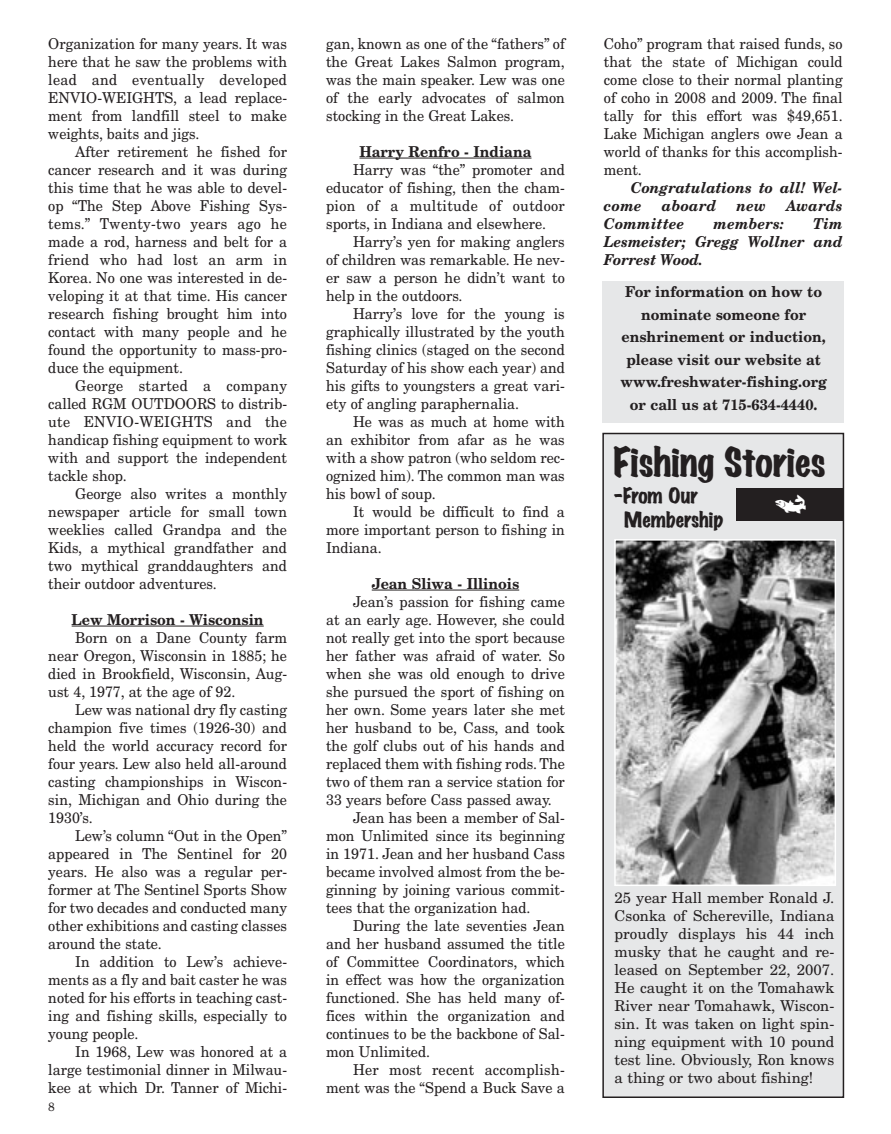
<style>
.page{position:relative;width:891px;height:1134px;background:#fff}
.page>*{position:absolute;margin:0;border:0;box-sizing:border-box;transform-origin:0 0}
.t1{font:36px "Marker Felt Wide";color:#231f20}
.t2{font:30.75px "Mini Pics Lil Fishies";color:#fff}
.t3{font:19.2px/24px "Marker Felt Wide";color:#231f20}
.t4{font:15px/18px "New Century Schlbk";color:#231f20;text-align:justify;scale:.95 1}
.t5{font:15px/18px "New Century Schlbk";color:#231f20;text-align:justify}
.t6{font:700 15px/22.5px "New Century Schlbk";color:#231f20;text-align:center;scale:.95 1}
.t7{font:italic 700 15px/18px "New Century Schlbk";color:#231f20;scale:.95 1}
.t8{font:15px "New Century Schlbk";letter-spacing:.02em;color:#231f20;scale:.95 1}
.t9{font:italic 700 15px "New Century Schlbk";letter-spacing:.025em;color:#231f20;scale:.95 1}
.t10{font:12px "New Century Schlbk";color:#231f20}
</style>
<div class="page">
<div style="left:603px;top:434px;width:240px;height:663px;background:#e6e7e8"></div>
<div style="left:602px;top:433px;width:242px;height:665px;border:2px solid #231f20"></div>
<hr style="left:72px;top:626px;width:192px;height:1px;background:#231f20">
<hr style="left:359px;top:158px;width:173px;height:1px;background:#231f20">
<hr style="left:372px;top:590px;width:147px;height:1px;background:#231f20">
<img style="left:617px;top:542px;width:216px;height:341px">
<div style="left:614px;top:539px;width:222px;height:347px;border:2px solid #fff"></div>
<div style="left:737px;top:488px;width:107px;height:32px;background:#231f20"></div>
<div style="left:602px;top:281px;width:242px;height:142px;background:#e6e7e8"></div>
<p class="t4" style="left:48px;top:36px;width:253px">Or ganization for many years. It was here that he saw the problems with lead and eventually developed ENVIO-WEIGHTS, a lead replace&shy;ment from landfill steel to make weights, baits and jigs.</p>
<p class="t4" style="left:48px;top:144px;width:253px;text-indent:27px">After retirement he fished for can cer research and it was during this time that he was able to devel&shy;op “The Step Above Fishing Sys&shy;tems.” Twenty-two years ago he made a rod, harness and belt for a friend who had lost an arm in Korea. No one was interested in de - vel oping it at that time. His cancer re search fishing brought him into con tact with many people and he found the opportunity to mass-pro&shy;duce the equipment.</p>
<p class="t4" style="left:48px;top:378px;width:253px;text-indent:27px">George started a company called RGM OUTDOORS to distrib&shy;ute ENVIO-WEIGHTS and the hand icap fishing equipment to work with and support the independent tackle shop.</p>
<p class="t4" style="left:48px;top:486px;width:253px;text-indent:27px">George also writes a monthly newspaper article for small town week lies called Grandpa and the Kids, a mythical grandfather and two mythical granddaughters and their outdoor adventures.</p>
<p class="t6" style="left:72px;top:609px;width:204px">Lew Morrison - Wisconsin</p>
<p class="t4" style="left:48px;top:630px;width:253px;text-indent:27px">Born on a Dane County farm near Oregon, Wisconsin in 1885; he died in Brookfield, Wisconsin, Aug - ust 4, 1977, at the age of 92.</p>
<p class="t4" style="left:48px;top:702px;width:253px;text-indent:27px">Lew was national dry fly casting champion five times (1926-30) and held the world accuracy record for four years. Lew also held all-around casting championships in Wiscon&shy;sin, Michigan and Ohio during the 1930’s.</p>
<p class="t4" style="left:48px;top:828px;width:253px;text-indent:27px">Lew’s column “Out in the Open” ap peared in The Sentinel for 20 years. He also was a regular per&shy;former at The Sentinel Sports Show for two decades and conducted many other exhibitions and casting classes around the state.</p>
<p class="t4" style="left:48px;top:954px;width:253px;text-indent:27px">In addition to Lew’s achieve&shy;ments as a fly and bait caster he was noted for his efforts in teaching cast&shy;ing and fishing skills, especially to young people.</p>
<p class="t4" style="left:48px;top:1044px;width:253px;text-indent:27px">In 1968, Lew was honored at a large testimonial dinner in Milwau&shy;kee at which Dr. Tanner of Michi-</p>
<p class="t10" style="left:48px;top:1102px;width:8px">8</p>
<p class="t4" style="left:326px;top:36px;width:253px">gan, known as one of the “fathers” of the Great Lakes Salmon program, was the main speaker. Lew was one of the early advocates of salmon stocking in the Great Lakes.</p>
<p class="t6" style="left:359px;top:141px;width:183px">Harry Renfro - Indiana</p>
<p class="t4" style="left:326px;top:162px;width:253px;text-indent:27px">Harry was “the” promoter and ed ucator of fishing, then the cham&shy;pion of a multitude of outdoor sports, in Indiana and elsewhere.</p>
<p class="t4" style="left:326px;top:234px;width:253px;text-indent:27px">Harry’s yen for making anglers of children was remarkable. He nev - er saw a person he didn’t want to help in the outdoors.</p>
<p class="t4" style="left:326px;top:306px;width:253px;text-indent:27px">Harry’s love for the young is graphically illustrated by the youth fishing clinics (staged on the second Saturday of his show each year) and his gifts to youngsters a great vari&shy;ety of angling paraphernalia.</p>
<p class="t4" style="left:326px;top:414px;width:253px;text-indent:27px">He was as much at home with an exhibitor from afar as he was with a show patron (who seldom rec&shy;ognized him). The common man was his bowl of soup.</p>
<p class="t4" style="left:326px;top:504px;width:253px;text-indent:27px">It would be difficult to find a more important person to fishing in Indiana.</p>
<p class="t6" style="left:372px;top:573px;width:157px">Jean Sliwa - Illinois</p>
<p class="t4" style="left:353px;top:594px;width:224px">Jean’s passion for fishing came</p>
<p class="t4" style="left:326px;top:612px;width:253px">at an early age. However, she could</p>
<p class="t4" style="left:326px;top:630px;width:253px">not really get into the sport because</p>
<p class="t4" style="left:326px;top:648px;width:253px">her father was afraid of water. So</p>
<p class="t4" style="left:326px;top:666px;width:253px">when she was old enough to drive</p>
<p class="t4" style="left:326px;top:684px;width:253px">she pursued the sport of fishing on</p>
<p class="t4" style="left:326px;top:702px;width:253px">her own. Some years later she met</p>
<p class="t4" style="left:326px;top:720px;width:253px">her husband to be, Cass, and took</p>
<p class="t4" style="left:326px;top:738px;width:253px">the golf clubs out of his hands and</p>
<p class="t4" style="left:326px;top:756px;width:253px">replaced them with fishing rods. The</p>
<p class="t4" style="left:326px;top:774px;width:253px">two of them ran a service station for</p>
<p class="t4" style="left:326px;top:792px;width:239px">33 years before Cass passed away.</p>
<p class="t4" style="left:353px;top:810px;width:224px">Jean has been a member of Sal -</p>
<p class="t4" style="left:326px;top:828px;width:253px">mon Unlimited since its beginning</p>
<p class="t4" style="left:326px;top:846px;width:253px">in 1971. Jean and her husband Cass</p>
<p class="t4" style="left:326px;top:864px;width:253px">be came involved almost from the be -</p>
<p class="t4" style="left:326px;top:882px;width:253px">ginning by joining various commit-</p>
<p class="t4" style="left:326px;top:900px;width:217px">tees that the organization had.</p>
<p class="t4" style="left:353px;top:918px;width:224px">During the late seventies Jean</p>
<p class="t4" style="left:326px;top:936px;width:253px">and her husband assumed the title</p>
<p class="t4" style="left:326px;top:954px;width:253px">of Committee Coordinators, which</p>
<p class="t4" style="left:326px;top:972px;width:253px">in effect was how the organization</p>
<p class="t4" style="left:326px;top:990px;width:253px">func tioned. She has held many of -</p>
<p class="t4" style="left:326px;top:1008px;width:253px">fices within the organization and</p>
<p class="t4" style="left:326px;top:1026px;width:253px">con tinues to be the backbone of Sal -</p>
<p class="t4" style="left:326px;top:1044px;width:111px">mon Unlimited.</p>
<p class="t8" style="left:353px;top:1063px;width:224px">Her most recent accomplish-</p>
<p class="t4" style="left:326px;top:1080px;width:253px">ment was the “Spend a Buck Save a</p>
<p class="t4" style="left:604px;top:36px;width:253px">Coho” program that raised funds, so that the state of Michigan could come close to their normal planting of coho in 2008 and 2009. The final tally for this effort was $49,651.<br>Lake Michigan anglers owe Jean a world of thanks for this accomplish&shy;ment.</p>
<p class="t7" style="left:604px;top:180px;width:253px;text-indent:27px">Congratulations to all! Wel&shy;come</p>
<p class="t7" style="left:662px;top:198px;width:59px">aboard</p>
<p class="t7" style="left:737px;top:198px;width:33px">new</p>
<p class="t7" style="left:786px;top:198px;width:61px">Awards</p>
<p class="t9" style="left:604px;top:217px;width:86px">Committee</p>
<p class="t7" style="left:714px;top:216px;width:76px">mem bers:</p>
<p class="t7" style="left:604px;top:216px;width:253px;text-align:justify;text-indent:209px">Tim Lesmeister; Gregg Woll ner and Forrest Wood.</p>
<p class="t6" style="left:620px;top:282px;width:219px">For information on how to nominate someone for enshrinement or induction, please visit our website at www.freshwater-fishing.org or call us at 715-634-4440.</p>
<h1 class="t1" style="left:614px;top:447px;width:213px">Fishing Stories</h1>
<p class="t3" style="left:624px;top:485px;width:101px;text-indent:-11px">–From Our<br>Membership</p>
<h2 class="t2" style="left:775px;top:486px;width:33px">]</h2>
<p class="t5" style="left:615px;top:890px;width:221px">25 year Hall member Ronald J.<br>Csonka of Schereville, Indiana proudly displays his 44 inch musky that he caught and re - leased on September 22, 2007.<br>He caught it on the Tomahawk River near Tomahawk, Wiscon&shy;sin. It was taken on light spin&shy;ning equipment with 10 pound test line. Obviously, Ron knows a thing or two about fishing!</p>
</div>
